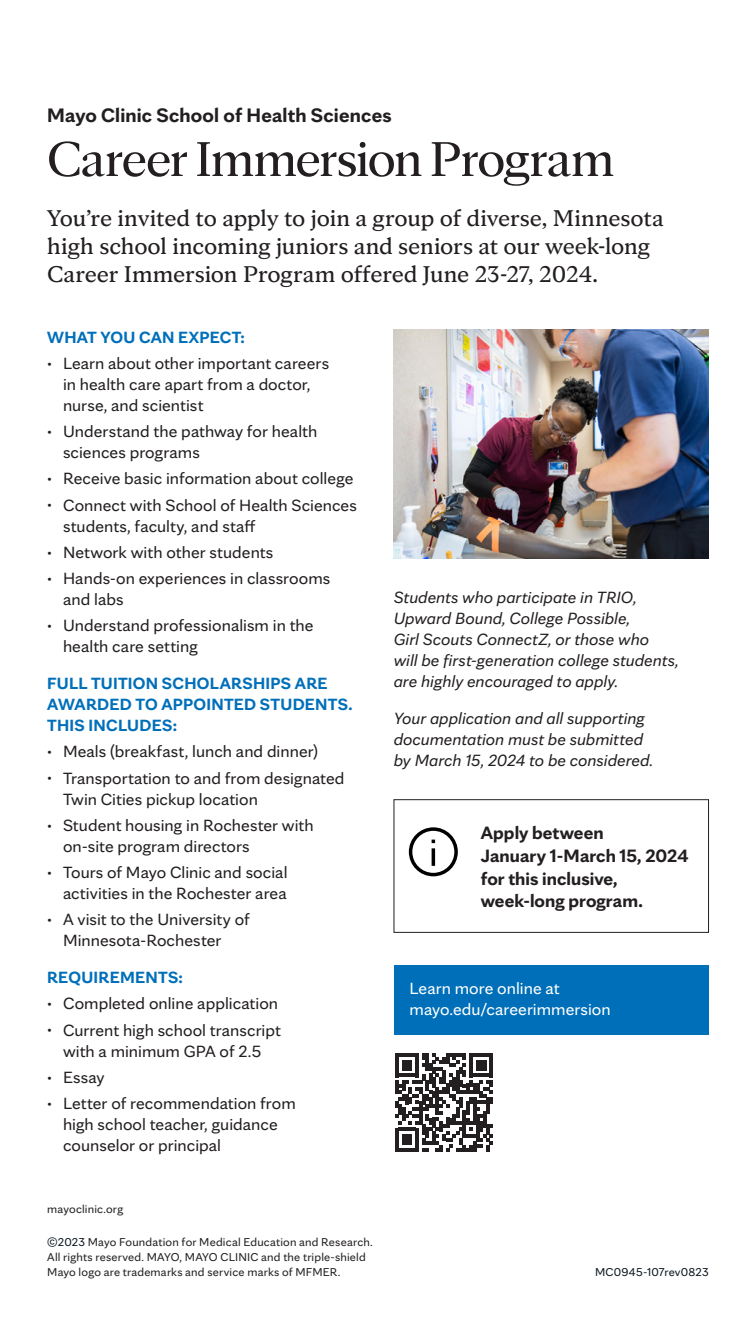
<style>
.page{position:relative;width:756px;height:1323px;background:#fff}
.page>*{position:absolute;margin:0;border:0;box-sizing:border-box;transform-origin:0 0}
.MC_-_HEADLINE{font:52.5px "Mayo Clinic Serif Display";letter-spacing:-.01em;color:#231f20}
.MC_-_INTRO{font:24.5px/28px "Mayo Clinic Serif";letter-spacing:-.01em;color:#231f20}
.MC_-_SUBHEAD_1{font:700 21px "Mayo Clinic Sans";letter-spacing:.01em;color:#231f20}
.MC_-_SUBHEAD_2{font:700 19.25px/22.8px "Mayo Clinic Sans";letter-spacing:.005em;color:#231f20}
.t1{font:17.5px/21px "Mayo Clinic Sans";letter-spacing:.005em;color:#231f20}
.MC_-_BODY{font:italic 17.5px/21px "Mayo Clinic Sans";letter-spacing:.005em;color:#231f20}
.MC_-_SUBHEAD_1-2{font:700 17.5px/21px "Mayo Clinic Sans";letter-spacing:.02em;color:#006fba}
.MC_-_CTA{font:17.5px/21px "Mayo Clinic Sans";letter-spacing:.005em;color:#fff}
.MC_-_CAPTION___DISCL{font:12.25px/14.9px "Mayo Clinic Sans";letter-spacing:.015em;color:#231f20}
.MC___TRACKING{font:12.25px "Mayo Clinic Sans";letter-spacing:.015em;color:#0d1720}
.s1{font-size:13.12px}
.s2{color:#0d1720}
</style>
<div class="page">
<div style="left:394px;top:799px;width:315px;height:134px;border:1px solid #231f20"></div>
<svg style="left:409px;top:827px;width:49px;height:49px"></svg>
<img style="left:394px;top:329px;width:315px;height:230px">
<div style="left:394px;top:965px;width:315px;height:70px;background:#006fba"></div>
<svg style="left:395px;top:1053px;width:98px;height:98px"></svg>
<p class="MC_-_SUBHEAD_1" style="left:47px;top:98px;width:346px">Mayo Clinic School of Health Sciences</p>
<p class="MC_-_HEADLINE" style="left:47px;top:119px;width:568px">Career Immersion Program</p>
<p class="MC_-_INTRO" style="left:47px;top:201px;width:618px">You’re invited to apply to join a group of diverse, Minnesota high school incoming juniors and seniors at our week-long<br>Career Immersion Program offered June 23-27, 2024.</p>
<p class="MC_-_SUBHEAD_1-2" style="left:47px;top:325px;width:199px">WHAT YOU CAN EXPECT:</p>
<p class="t1" style="left:63px;top:351px;width:268px;text-indent:-16px"><span class="s1">•</span> Learn about other important careers in health care apart from a doctor, nurse, and scientist</p>
<p class="t1" style="left:63px;top:419px;width:256px;text-indent:-16px"><span class="s1">•</span> Understand the pathway for health sciences programs</p>
<p class="t1" style="left:47px;top:467px;width:308px"><span class="s1">•</span> Receive basic information about college</p>
<p class="t1" style="left:63px;top:493px;width:295px;text-indent:-16px"><span class="s1">•</span> Connect with School of Health Sciences students, faculty, and staff</p>
<p class="t1" style="left:47px;top:540px;width:228px"><span class="s1">•</span> Network with other students</p>
<p class="t1" style="left:63px;top:566px;width:269px;text-indent:-16px"><span class="s1">•</span> Hands-on experiences in classrooms and labs</p>
<p class="t1" style="left:63px;top:614px;width:252px;text-indent:-16px"><span class="s1">•</span> Understand professionalism in the health care setting</p>
<p class="MC_-_SUBHEAD_1-2" style="left:47px;top:671px;width:307px">FULL TUITION SCHOLARSHIPS ARE<br>AWARDED TO APPOINTED STUDENTS.<br>THIS INCLUDES:</p>
<p class="t1" style="left:47px;top:740px;width:272px"><span class="s1">•</span> Meals (breakfast, lunch and dinner)</p>
<p class="t1" style="left:63px;top:766px;width:283px;text-indent:-16px"><span class="s1">•</span> Transportation to and from designated<br>Twin Cities pickup location</p>
<p class="t1" style="left:63px;top:813px;width:252px;text-indent:-16px"><span class="s1">•</span> Student housing in Rochester with on-site program directors</p>
<p class="t1" style="left:47px;top:860px;width:242px;text-align:right"><span class="s1">•</span> Tours of Mayo Clinic and social activities in the Rochester area</p>
<p class="t1" style="left:63px;top:908px;width:188px;text-indent:-16px"><span class="s1">•</span> A visit to the University of<br>Minnesota-Rochester</p>
<p class="MC_-_SUBHEAD_1-2" style="left:47px;top:965px;width:137px">REQUIREMENTS:</p>
<p class="t1" style="left:47px;top:992px;width:232px"><span class="s1">•</span> Completed online application</p>
<p class="t1" style="left:47px;top:1018px;width:235px;text-align:center"><span class="s1">•</span> Current high school transcript with a minimum GPA of 2.5</p>
<p class="t1" style="left:47px;top:1065px;width:59px"><span class="s1">•</span> Essay</p>
<p class="t1" style="left:63px;top:1091px;width:234px;text-indent:-16px"><span class="s1">•</span> Letter of recommendation from high school teacher, guidance counselor or principal</p>
<p class="MC_-_CAPTION___DISCL" style="left:47px;top:1200px;width:77px">mayoclinic.org</p>
<p class="MC_-_CAPTION___DISCL" style="left:47px;top:1233px;width:327px"><span class="s2">©2023</span> Mayo Foundation for Medical Education and Research.<br>All rights reserved. MAYO, MAYO CLINIC and the triple-shield<br>Mayo logo are trademarks and service marks of MFMER.</p>
<p class="MC_-_BODY" style="left:394px;top:586px;width:286px">Students who participate in TRIO, Upward Bound, College Possible,<br>Girl Scouts ConnectZ, or those who<br>will be first-generation college students, are highly encouraged to apply.</p>
<p class="MC_-_BODY" style="left:394px;top:706px;width:261px">Your application and all supporting documentation must be submitted by March 15, 2024 to be considered.</p>
<p class="MC_-_SUBHEAD_2" style="left:481px;top:820px;width:209px">Apply between<br>January 1-March 15, 2024 for this inclusive, week-long program.</p>
<p class="MC_-_CTA" style="left:410px;top:976px;width:203px">Learn more online at mayo.edu/careerimmersion</p>
<p class="MC___TRACKING" style="left:595px;top:1262px;width:115px">MC0945-107rev0823</p>
</div>
